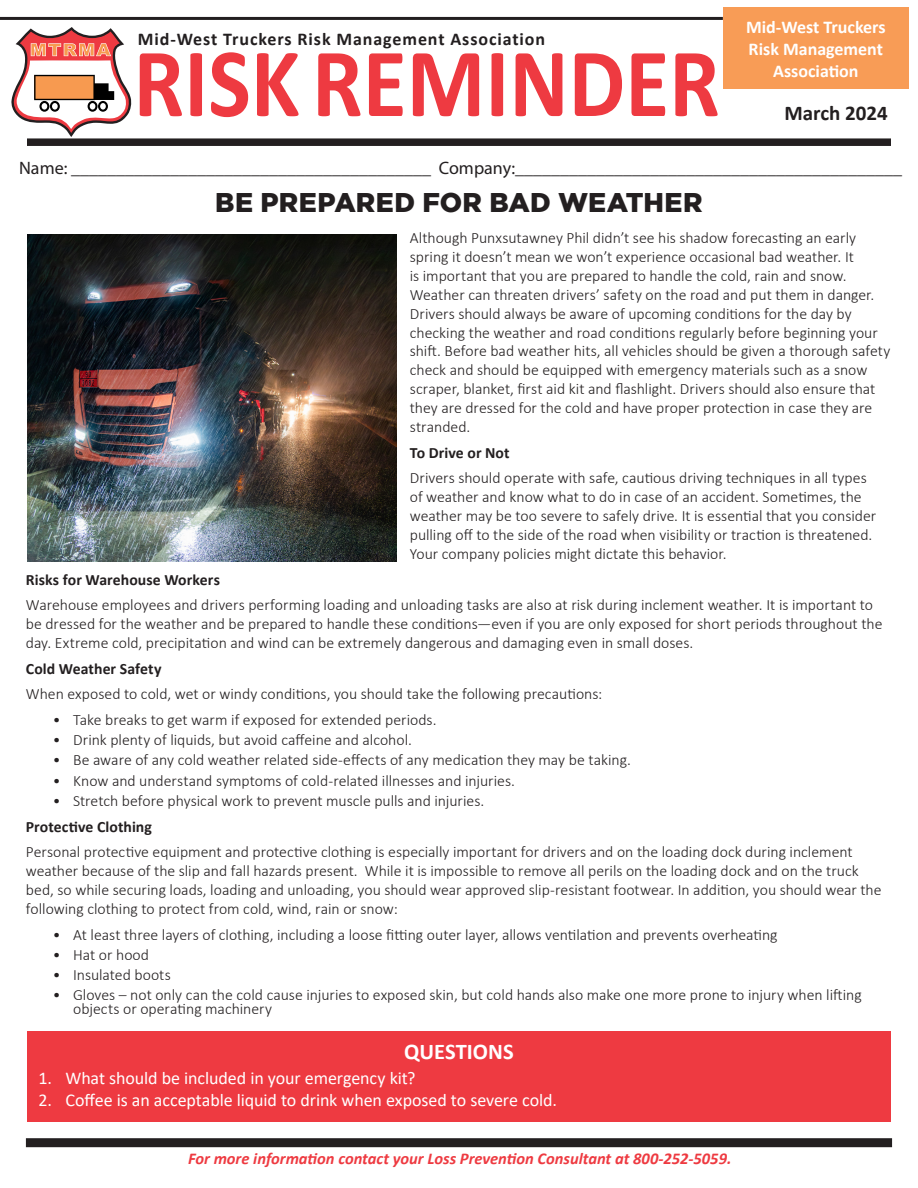
<style>
.page{position:relative;width:918px;height:1188px;background:#fff}
.page>*{position:absolute;margin:0;border:0;box-sizing:border-box;transform-origin:0 0}
.t1{font:700 99px "Calibri";color:#ee3a41;scale:.91 1}
.t2{font:900 27px "Gotham";letter-spacing:.01em;color:#231f20}
.t3{font:700 22.5px "Calibri";color:#fff}
.t4{font:700 21px "Calibri";color:#231f20}
.t5{font:18px "Calibri";letter-spacing:-.005em;color:#fff}
.t6{font:18px "Myriad Pro";color:#231f20}
.t7{font:700 18px "Calibri";letter-spacing:.05em;color:#231f20}
.t8{font:700 18px "Calibri";color:#fff}
.t9{font:italic 700 16.5px "Calibri";color:#ee3a41}
.t10{font:300 15.75px/18.9px "Calibri";color:#231f20}
.t11{font:700 15.75px "Calibri";letter-spacing:.005em;color:#231f20}
</style>
<div class="page">
<div style="left:27px;top:138px;width:864px;height:8px;background:#231f20"></div>
<div style="left:26px;top:1138px;width:866px;height:9px;background:#231f20"></div>
<hr style="left:0;top:17px;width:723px;height:3px;background:#231f20">
<div style="left:723px;top:7px;width:186px;height:82px;background:#f89c56"></div>
<svg style="left:11px;top:27px;width:121px;height:110px"></svg>
<img style="left:27px;top:234px;width:369px;height:328px">
<div style="left:27px;top:1031px;width:864px;height:90px;background:#ee3a41"></div>
<p class="t7" style="left:138px;top:26px;width:409px">Mid-West Truckers Risk Management Association</p>
<p class="t1" style="left:134px;top:13px;width:646px">RISK REMINDER</p>
<p class="t8" style="left:746px;top:15px;width:141px">Mid-West Truckers</p>
<p class="t8" style="left:749px;top:36px;width:136px">Risk Management</p>
<p class="t8" style="left:773px;top:58px;width:87px">Association</p>
<p class="t4" style="left:785px;top:98px;width:105px">March 2024</p>
<p class="t6" style="left:19px;top:157px;width:885px">Name: ________________________________________ Company:___________________________________________</p>
<p class="t2" style="left:215px;top:187px;width:489px">BE PREPARED FOR BAD WEATHER</p>
<p class="t10" style="left:410px;top:228px;width:482px">Although Punxsutawney Phil didn’t see his shadow forecasting an early spring it doesn’t mean we won’t experience occasional bad weather. It<br>is important that you are prepared to handle the cold, rain and snow.<br>Weather can threaten drivers’ safety on the road and put them in danger.<br>Drivers should always be aware of upcoming conditions for the day by checking the weather and road conditions regularly before beginning your shift. Before bad weather hits, all vehicles should be given a thorough safety check and should be equipped with emergency materials such as a snow scraper, blanket, first aid kit and flashlight. Drivers should also ensure that they are dressed for the cold and have proper protection in case they are stranded.</p>
<p class="t11" style="left:410px;top:441px;width:101px">To Drive or Not</p>
<p class="t10" style="left:410px;top:468px;width:468px">Drivers should operate with safe, cautious driving techniques in all types of weather and know what to do in case of an accident. Sometimes, the weather may be too severe to safely drive. It is essential that you consider pulling off to the side of the road when visibility or traction is threatened.<br>Your company policies might dictate this behavior.</p>
<p class="t11" style="left:26px;top:568px;width:196px">Risks for Warehouse Workers</p>
<p class="t10" style="left:26px;top:595px;width:858px">Warehouse employees and drivers performing loading and unloading tasks are also at risk during inclement weather. It is important to be dressed for the weather and be prepared to handle these conditions—even if you are only exposed for short periods throughout the day. Extreme cold, precipitation and wind can be extremely dangerous and damaging even in small doses.</p>
<p class="t11" style="left:26px;top:657px;width:137px">Cold Weather Safety</p>
<p class="t10" style="left:26px;top:684px;width:578px">When exposed to cold, wet or windy conditions, you should take the following precautions:</p>
<p class="t10" style="left:53px;top:710px;width:385px">• Take breaks to get warm if exposed for extended periods.</p>
<p class="t10" style="left:53px;top:730px;width:361px">• Drink plenty of liquids, but avoid caffeine and alcohol.</p>
<p class="t10" style="left:53px;top:751px;width:579px">• Be aware of any cold weather related side-effects of any medication they may be taking.</p>
<p class="t10" style="left:53px;top:771px;width:464px">• Know and understand symptoms of cold-related illnesses and injuries.</p>
<p class="t10" style="left:53px;top:791px;width:433px">• Stretch before physical work to prevent muscle pulls and injuries.</p>
<p class="t11" style="left:26px;top:815px;width:128px">Protective Clothing</p>
<p class="t10" style="left:26px;top:842px;width:857px">Personal protective equipment and protective clothing is especially important for drivers and on the loading dock during inclement weather because of the slip and fall hazards present. While it is impossible to remove all perils on the loading dock and on the truck bed, so while securing loads, loading and unloading, you should wear approved slip-resistant footwear. In addition, you should wear the following clothing to protect from cold, wind, rain or snow:</p>
<p class="t10" style="left:53px;top:925px;width:726px">• At least three layers of clothing, including a loose fitting outer layer, allows ventilation and prevents overheating</p>
<p class="t10" style="left:53px;top:945px;width:98px">• Hat or hood</p>
<p class="t10" style="left:53px;top:965px;width:119px">• Insulated boots</p>
<p class="t10" style="left:73px;top:988px;width:790px;line-height:13.5px;text-indent:-20px">• Gloves – not only can the cold cause injuries to exposed skin, but cold hands also make one more prone to injury when lifting objects or operating machinery</p>
<p class="t3" style="left:404px;top:1036px;width:111px">QUESTIONS</p>
<p class="t5" style="left:38px;top:1066px;width:378px">1. What should be included in your emergency kit?</p>
<p class="t5" style="left:38px;top:1087px;width:520px">2. Coffee is an acceptable liquid to drink when exposed to severe cold.</p>
<p class="t9" style="left:188px;top:1147px;width:545px">For more information contact your Loss Prevention Consultant at 800-252-5059.</p>
</div>
